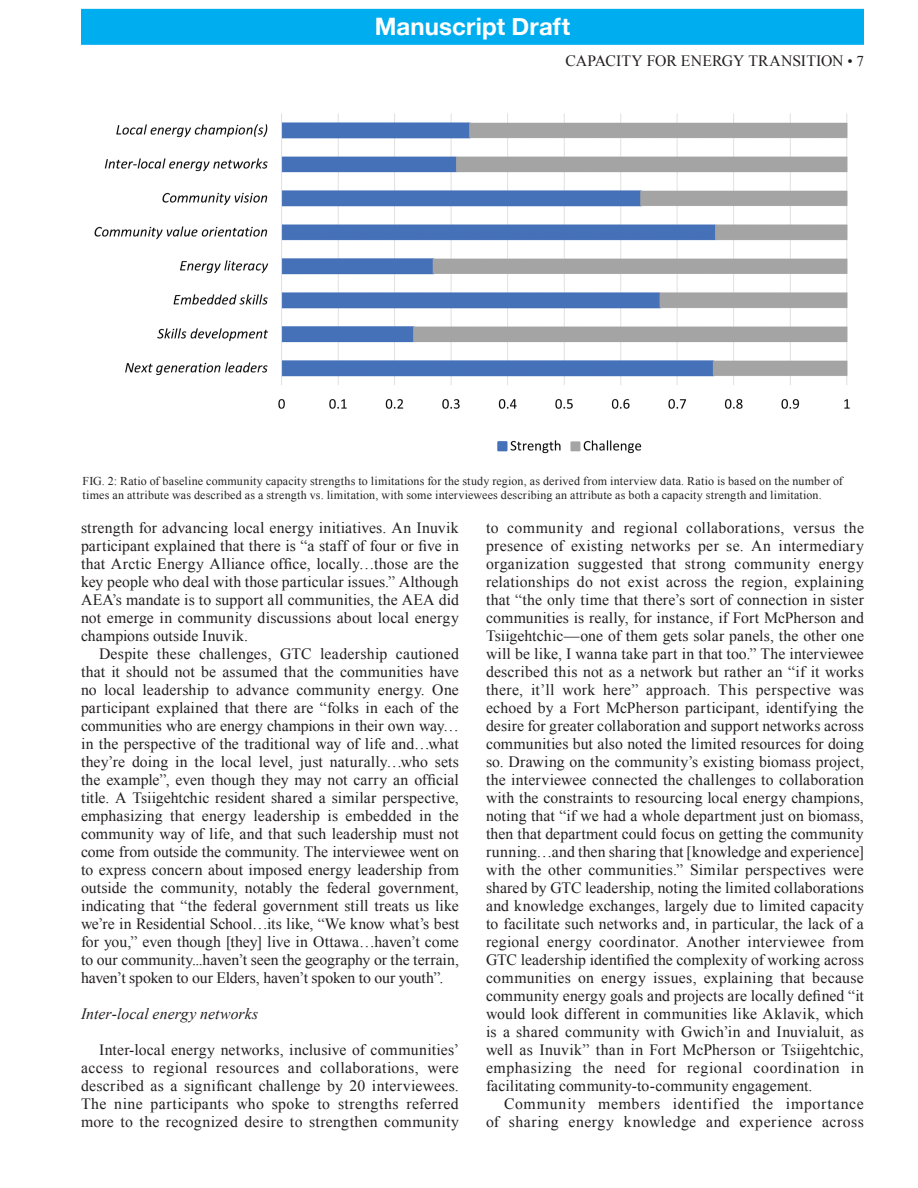
<style>
.page{position:relative;width:918px;height:1188px;background:#fff}
.page>*{position:absolute;margin:0;border:0;box-sizing:border-box;transform-origin:0 0}
.t1{font:700 24px "Helvetica Neue";letter-spacing:.005em;color:#fff}
.Body_Copy{font:15.75px/18px "Times New Roman";letter-spacing:.015em;color:#231f20;text-align:justify}
.Body_Copy-2{font:15.75px/18px "Times New Roman";letter-spacing:.035em;color:#231f20;text-align:right}
.Header_Level_2{font:italic 15.75px "Times New Roman";letter-spacing:.005em;color:#231f20}
.Table_Copy{font:12px/13.5px "Times New Roman";letter-spacing:.015em;color:#231f20}
.s1{font-size:15px}
</style>
<div class="page">
<div style="left:82px;top:10px;width:781px;height:34px;background:#00aeef"></div>
<div style="left:81px;top:9px;width:783px;height:36px;border:2px solid #00aeef"></div>
<img style="left:94px;top:113px;width:756px;height:341px">
<h1 class="t1" style="left:375px;top:12px;width:197px">Manuscript Draft</h1>
<p class="Body_Copy" style="left:566px;top:51px;width:300px">CAPACITY FOR ENERGY TRANSITION <span class="s1">• 7</span></p>
<p class="Table_Copy" style="left:82px;top:474px;width:762px">FIG. 2: Ratio of baseline community capacity strengths to limitations for the study region, as derived from interview data. Ratio is based on the number of times an attribute was described as a strength vs. limitation, with some interviewees describing an attribute as both a capacity strength and limitation.</p>
<p class="Body_Copy" style="left:81px;top:518px;width:379px">strength for advancing local energy initiatives. An Inuvik participant explained that there is “a staff of four or five in that Arctic Energy Alliance office, locally…those are the key people who deal with those particular issues.” Although AEA’s mandate is to support all communities, the AEA did not emerge in community discussions about local energy champions outside Inuvik.</p>
<p class="Body_Copy" style="left:81px;top:644px;width:380px;text-indent:18px">Despite these challenges, GTC leadership cautioned that it should not be assumed that the communities have no local leadership to advance community energy. One participant explained that there are “folks in each of the communities who are energy champions in their own way… in the perspective of the traditional way of life and…what they’re doing in the local level, just naturally…who sets the example”, even though they may not carry an official title. A Tsiigehtchic resident shared a similar perspective, emphasizing that energy leadership is embedded in the community way of life, and that such leadership must not come from outside the community. The interviewee went on to express concern about imposed energy leadership from outside the community, notably the federal government, indicating that “the federal government still treats us like we’re in Residential School…its like, “We know what’s best for you,” even though [they] live in Ottawa…haven’t come to our community...haven’t seen the geography or the terrain, haven’t spoken to our Elders, haven’t spoken to our youth”.</p>
<p class="Header_Level_2" style="left:81px;top:1003px;width:179px">Inter-local energy networks</p>
<p class="Body_Copy" style="left:81px;top:1040px;width:380px;text-indent:18px">Inter-local energy networks, inclusive of communities’ access to regional resources and collaborations, were described as a significant challenge by 20 interviewees.<br>The nine participants who spoke to strengths referred more to the recognized desire to strengthen community</p>
<p class="Body_Copy" style="left:486px;top:518px;width:380px">to community and regional collaborations, versus the presence of existing networks per se. An intermediary organization suggested that strong community energy relationships do not exist across the region, explaining that “the only time that there’s sort of connection in sister communities is really, for instance, if Fort McPherson and Tsiigehtchic—one of them gets solar panels, the other one will be like, I wanna take part in that too.” The interviewee described this not as a network but rather an “if it works there, it’ll work here” approach. This perspective was echoed by a Fort McPherson participant, identifying the desire for greater collaboration and support networks across communities but also noted the limited resources for doing so. Drawing on the community’s existing biomass project, the interviewee connected the challenges to collaboration with the constraints to resourcing local energy champions, noting that “if we had a whole department just on biomass, then that department could focus on getting the community running…and then sharing that [knowledge and experience] with the other communities.” Similar perspectives were shared by GTC leadership, noting the limited collaborations and knowledge exchanges, largely due to limited capacity to facilitate such networks and, in particular, the lack of a regional energy coordinator. Another interviewee from GTC leadership identified the complexity of working across communities on energy issues, explaining that because community energy goals and projects are locally defined “it would look different in communities like Aklavik, which is a shared community with Gwich’in and Inuvialuit, as well as Inuvik” than in Fort McPherson or Tsiigehtchic, emphasizing the need for regional coordination in facilitating community-to-community engagement.</p>
<p class="Body_Copy-2" style="left:486px;top:1094px;width:379px">Community members identified the importance<br>of sharing energy knowledge and experience across</p>
</div>
